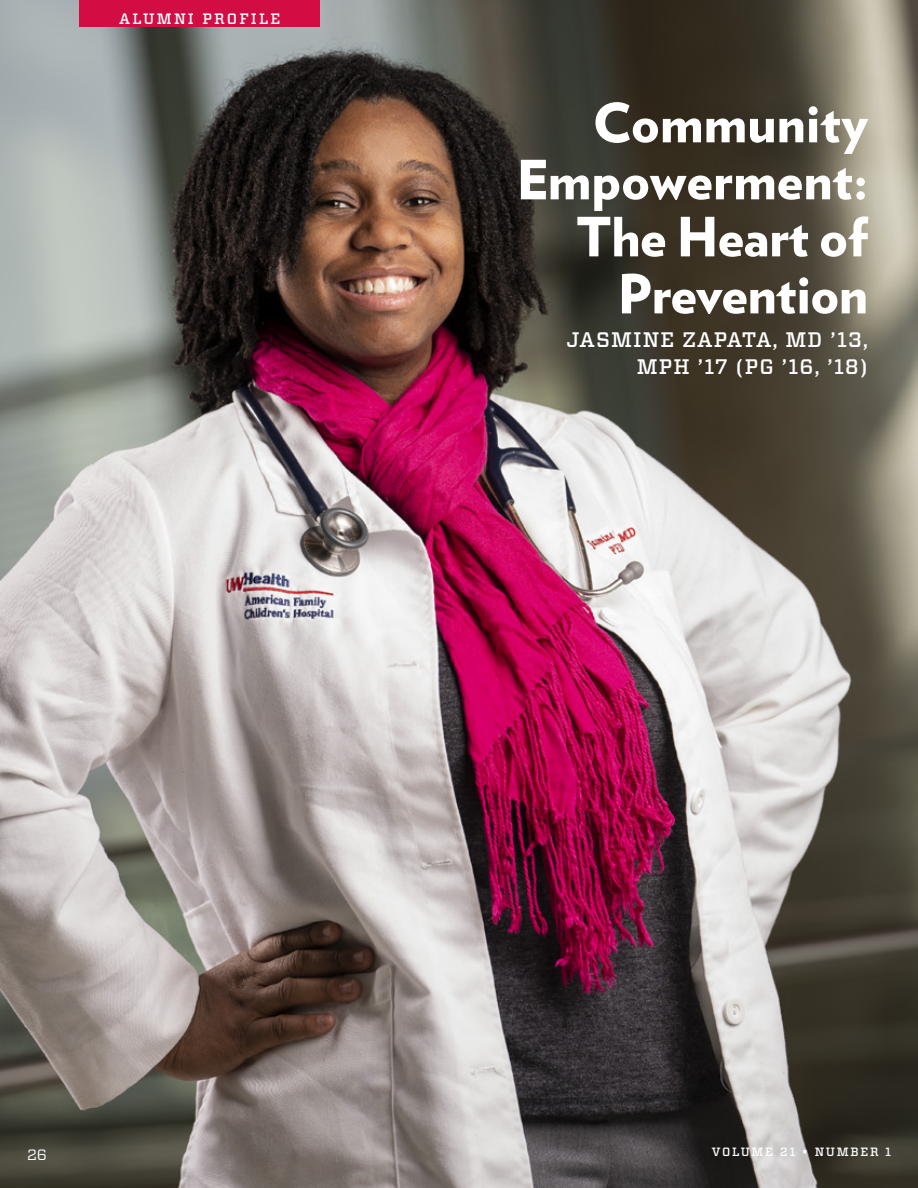
<style>
.page{position:relative;width:918px;height:1188px;background:#fff}
.page>*{position:absolute;margin:0;border:0;box-sizing:border-box;transform-origin:0 0}
.t1{font:900 54px/57px "Verlag";letter-spacing:-.01em;color:#fff;text-align:right}
.t2{font:500 21px/27px "Vitesse";letter-spacing:.05em;color:#fff;text-align:right}
.t3{font:500 15px "Vitesse";letter-spacing:.14em;color:#fff}
.t4{font:15px "Vitesse";color:#fff}
.t5{font:500 12px "Vitesse";letter-spacing:.14em;color:#fff}
</style>
<div class="page">
<img style="left:0;top:0;width:918px;height:1188px">
<div style="left:80px;top:0;width:240px;height:27px;background:#d20d44"></div>
<p class="t3" style="left:119px;top:9px;width:162px">ALUMNI PROFILE</p>
<p class="t1" style="left:517px;top:91px;width:353px">Community<br>Empowerment:<br>The Heart of<br>Prevention</p>
<p class="t2" style="left:566px;top:326px;width:303px">JASMINE ZAPATA, MD ’13,<br>MPH ’17 (PG ’16, ’18)</p>
<p class="t4" style="left:27px;top:1144px;width:21px">26</p>
<p class="t5" style="left:712px;top:1144px;width:181px">VOLUME 21 • NUMBER 1</p>
</div>
